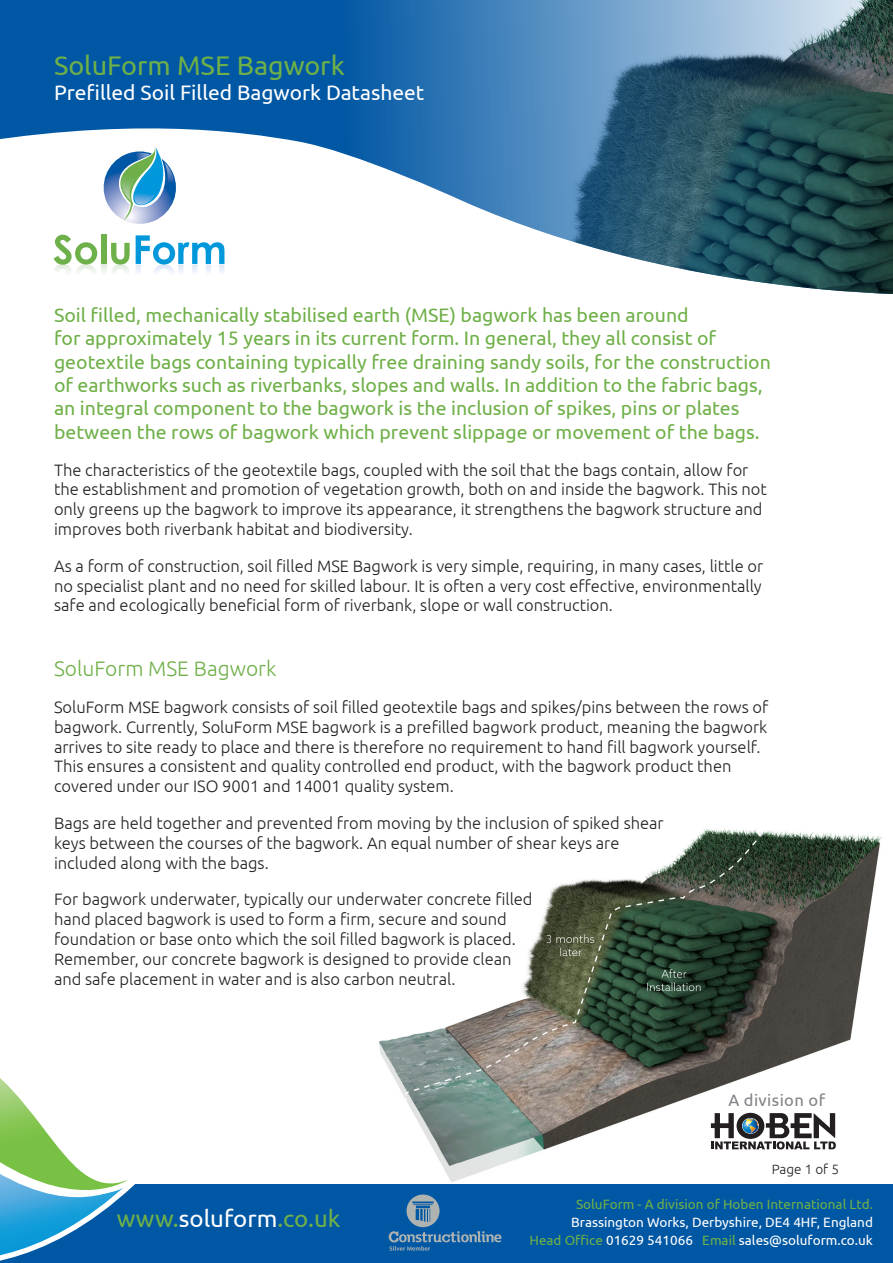
<style>
.page{position:relative;width:893px;height:1263px;background:#fff}
.page>*{position:absolute;margin:0;border:0;box-sizing:border-box;transform-origin:0 0}
.t1{font:27px "Ubuntu";color:#6fb048}
.t2{font:24px "Ubuntu";color:#6fb048}
.t3{font:21px "Ubuntu";color:#fff}
.t4{font:300 21px "Ubuntu";color:#6fb048}
.t5{font:19.5px/23.4px "Ubuntu";color:#6fb048}
.t6{font:300 16.5px/19.8px "Ubuntu";color:#231f20}
.t7{font:16.5px "Ubuntu";letter-spacing:.025em;color:#808285}
.t8{font:13.5px/18px "Ubuntu";color:#fff;text-align:right}
.t9{font:13.5px "Ubuntu";color:#6fb048}
.t10{font:300 13.5px "Ubuntu";color:#231f20}
.s1{color:#fff}
.s2{color:#6fb048}
</style>
<div class="page">
<img style="left:379px;top:828px;width:503px;height:354px">
<svg style="left:0;top:0;width:268px;height:272px;fill:#0057a4"></svg>
<img style="left:268px;top:0;width:625px;height:294px">
<svg style="left:101px;top:265px;width:5px;height:7px"></svg>
<svg style="left:54px;top:235px;width:43px;height:37px"></svg>
<div style="left:101px;top:235px;width:5px;height:29px;background:#6eb049"></div>
<svg style="left:111px;top:243px;width:19px;height:29px"></svg>
<svg style="left:136px;top:235px;width:88px;height:38px"></svg>
<svg style="left:99px;top:146px;width:82px;height:79px"></svg>
<div style="left:0;top:1184px;width:893px;height:79px;background:#0057a4"></div>
<svg style="left:0;top:1078px;width:135px;height:183px"></svg>
<svg style="left:711px;top:1113px;width:125px;height:36px"></svg>
<svg style="left:389px;top:1194px;width:112px;height:57px"></svg>
<h1 class="t1" style="left:54px;top:49px;width:292px">SoluForm MSE Bagwork</h1>
<p class="t3" style="left:54px;top:80px;width:372px">Prefilled Soil Filled Bagwork Datasheet</p>
<p class="t5" style="left:54px;top:302px;width:718px">Soil filled, mechanically stabilised earth (MSE) bagwork has been around<br>for approximately 15 years in its current form. In general, they all consist of geotextile bags containing typically free draining sandy soils, for the construction of earthworks such as riverbanks, slopes and walls. In addition to the fabric bags, an integral component to the bagwork is the inclusion of spikes, pins or plates between the rows of bagwork which prevent slippage or movement of the bags.</p>
<p class="t6" style="left:54px;top:459px;width:714px">The characteristics of the geotextile bags, coupled with the soil that the bags contain, allow for the establishment and promotion of vegetation growth, both on and inside the bagwork. This not only greens up the bagwork to improve its appearance, it strengthens the bagwork structure and improves both riverbank habitat and biodiversity.</p>
<p class="t6" style="left:54px;top:556px;width:711px;text-align:justify">As a form of construction, soil filled MSE Bagwork is very simple, requiring, in many cases, little or no specialist plant and no need for skilled labour. It is often a very cost effective, environmentally safe and ecologically beneficial form of riverbank, slope or wall construction.</p>
<p class="t4" style="left:54px;top:656px;width:224px">SoluForm MSE Bagwork</p>
<p class="t6" style="left:54px;top:697px;width:716px">SoluForm MSE bagwork consists of soil filled geotextile bags and spikes/pins between the rows of bagwork. Currently, SoluForm MSE bagwork is a prefilled bagwork product, meaning the bagwork arrives to site ready to place and there is therefore no requirement to hand fill bagwork yourself.<br>This ensures a consistent and quality controlled end product, with the bagwork product then covered under our ISO 9001 and 14001 quality system.</p>
<p class="t6" style="left:54px;top:813px;width:611px">Bags are held together and prevented from moving by the inclusion of spiked shear keys between the courses of the bagwork. An equal number of shear keys are included along with the bags.</p>
<p class="t6" style="left:54px;top:889px;width:480px">For bagwork underwater, typically our underwater concrete filled hand placed bagwork is used to form a firm, secure and sound foundation or base onto which the soil filled bagwork is placed.<br>Remember, our concrete bagwork is designed to provide clean and safe placement in water and is also carbon neutral.</p>
<h2 class="t2" style="left:117px;top:1204px;width:225px">www.<span class="s1">soluform</span>.co.uk</h2>
<p class="t7" style="left:728px;top:1090px;width:98px">A division of</p>
<p class="t10" style="left:772px;top:1161px;width:69px">Page 1 of 5</p>
<p class="t9" style="left:576px;top:1196px;width:298px">SoluForm - A division of Hoben International Ltd.</p>
<p class="t8" style="left:529px;top:1212px;width:345px">Brassington Works, Derbyshire, DE4 4HF, England<br><span class="s2">Head Office</span> 01629 541066 <span class="s2">Email</span> sales@soluform.co.uk</p>
</div>
